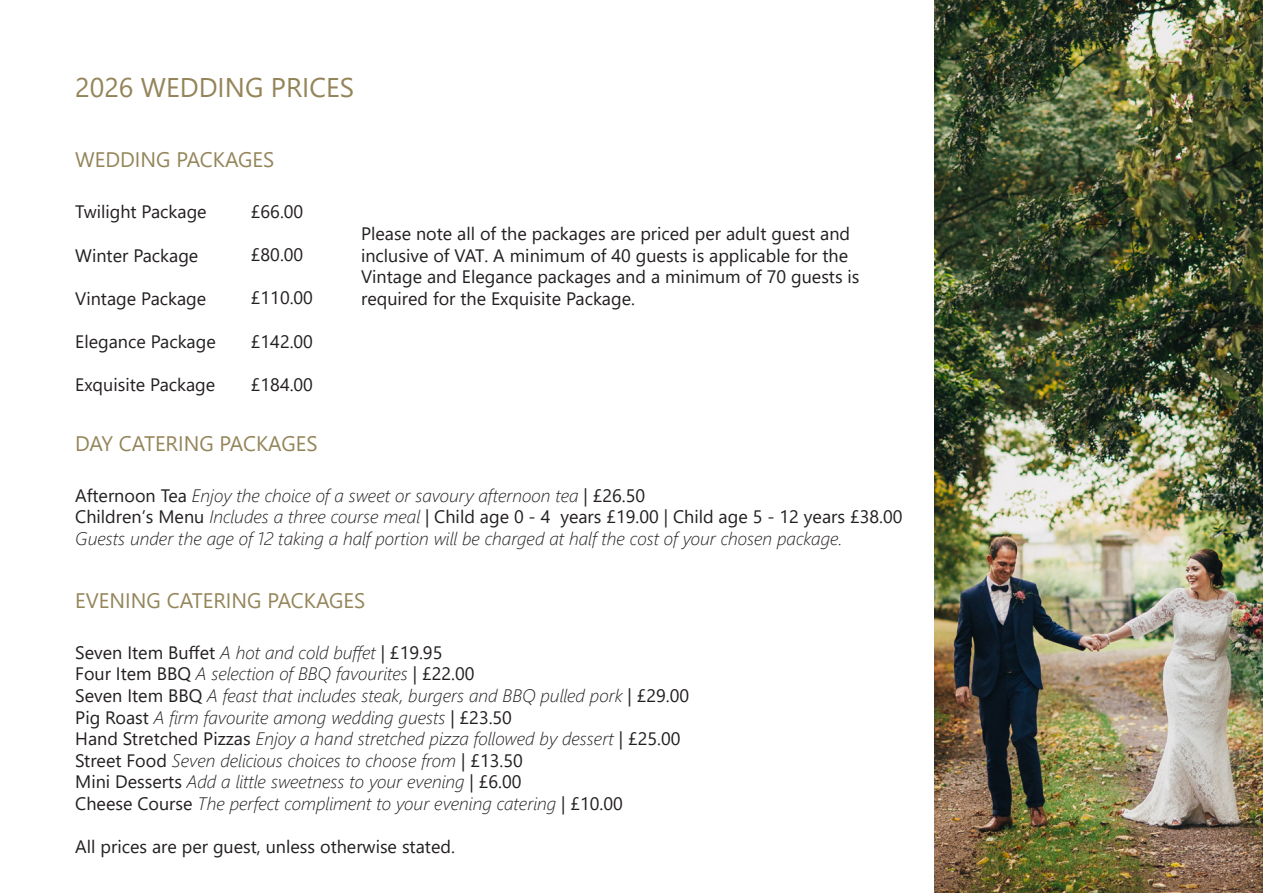
<style>
.page{position:relative;width:1263px;height:893px;background:#fff}
.page>*{position:absolute;margin:0;border:0;box-sizing:border-box;transform-origin:0 0}
.Subtitle{font:27px "Segoe UI";color:#948459}
.Subtitle-2{font:21px "Segoe UI";color:#94855a}
.t1{font:italic 300 18px "Segoe UI";color:#231f20}
.t2{font:18px "Segoe UI";color:#231f20}
.s1{font-weight:400;font-style:normal}
.s2{font-weight:300;font-style:italic}
</style>
<div class="page">
<img style="left:934px;top:0;width:329px;height:893px">
<p class="Subtitle" style="left:75px;top:62px;width:280px">2026 WEDDING PRICES</p>
<p class="Subtitle-2" style="left:75px;top:140px;width:201px">WEDDING PACKAGES</p>
<p class="t2" style="left:75px;top:195px;width:133px">Twilight Package</p>
<p class="t2" style="left:75px;top:238px;width:125px">Winter Package</p>
<p class="t2" style="left:75px;top:281px;width:132px">Vintage Package</p>
<p class="t2" style="left:75px;top:325px;width:142px">Elegance Package</p>
<p class="t2" style="left:75px;top:368px;width:142px">Exquisite Package</p>
<p class="t2" style="left:251px;top:195px;width:54px">£66.00</p>
<p class="t2" style="left:251px;top:238px;width:54px">£80.00</p>
<p class="t2" style="left:251px;top:281px;width:64px">£110.00</p>
<p class="t2" style="left:251px;top:324px;width:64px">£142.00</p>
<p class="t2" style="left:251px;top:367px;width:64px">£184.00</p>
<p class="t2" style="left:361px;top:217px;width:491px">Please note all of the packages are priced per adult guest and</p>
<p class="t2" style="left:361px;top:238px;width:489px">inclusive of VAT. A minimum of 40 guests is applicable for the</p>
<p class="t2" style="left:361px;top:260px;width:500px">Vintage and Elegance packages and a minimum of 70 guests is</p>
<p class="t2" style="left:361px;top:281px;width:275px">required for the Exquisite Package.</p>
<p class="Subtitle-2" style="left:75px;top:424px;width:244px">DAY CATERING PACKAGES</p>
<p class="t1" style="left:75px;top:478px;width:571px"><span class="s1">Afternoon Tea</span> Enjoy the choice of a sweet or savoury afternoon tea <span class="s1">| £26.50</span></p>
<p class="t2" style="left:75px;top:500px;width:829px">Children’s Menu <span class="s2">Includes a three course meal</span> | Child age 0 - 4 years £19.00 | Child age 5 - 12 years £38.00</p>
<p class="t1" style="left:75px;top:522px;width:769px">Guests under the age of 12 taking a half portion will be charged at half the cost of your chosen package.</p>
<p class="Subtitle-2" style="left:75px;top:580px;width:292px">EVENING CATERING PACKAGES</p>
<p class="t2" style="left:75px;top:635px;width:369px">Seven Item Buffet <span class="s2">A hot and cold buffet</span> | £19.95</p>
<p class="t1" style="left:75px;top:657px;width:401px"><span class="s1">Four Item BBQ</span> A selection of BBQ favourites <span class="s1">| £22.00</span></p>
<p class="t1" style="left:75px;top:678px;width:615px"><span class="s1">Seven Item BBQ</span> A feast that includes steak, burgers and BBQ pulled pork <span class="s1">| £29.00</span></p>
<p class="t1" style="left:75px;top:700px;width:438px"><span class="s1">Pig Roast</span> A firm favourite among wedding guests <span class="s1">| £23.50</span></p>
<p class="t1" style="left:75px;top:722px;width:607px"><span class="s1">Hand Stretched Pizzas</span> Enjoy a hand stretched pizza followed by dessert <span class="s1">| £25.00</span></p>
<p class="t1" style="left:75px;top:743px;width:449px"><span class="s1">Street Food</span> Seven delicious choices to choose from <span class="s1">| £13.50</span></p>
<p class="t1" style="left:75px;top:765px;width:448px"><span class="s1">Mini Desserts</span> Add a little sweetness to your evening <span class="s1">| £6.00</span></p>
<p class="t1" style="left:75px;top:786px;width:549px"><span class="s1">Cheese Course</span> The perfect compliment to your evening catering <span class="s1">| £10.00</span></p>
<p class="t2" style="left:75px;top:830px;width:381px">All prices are per guest, unless otherwise stated.</p>
</div>
